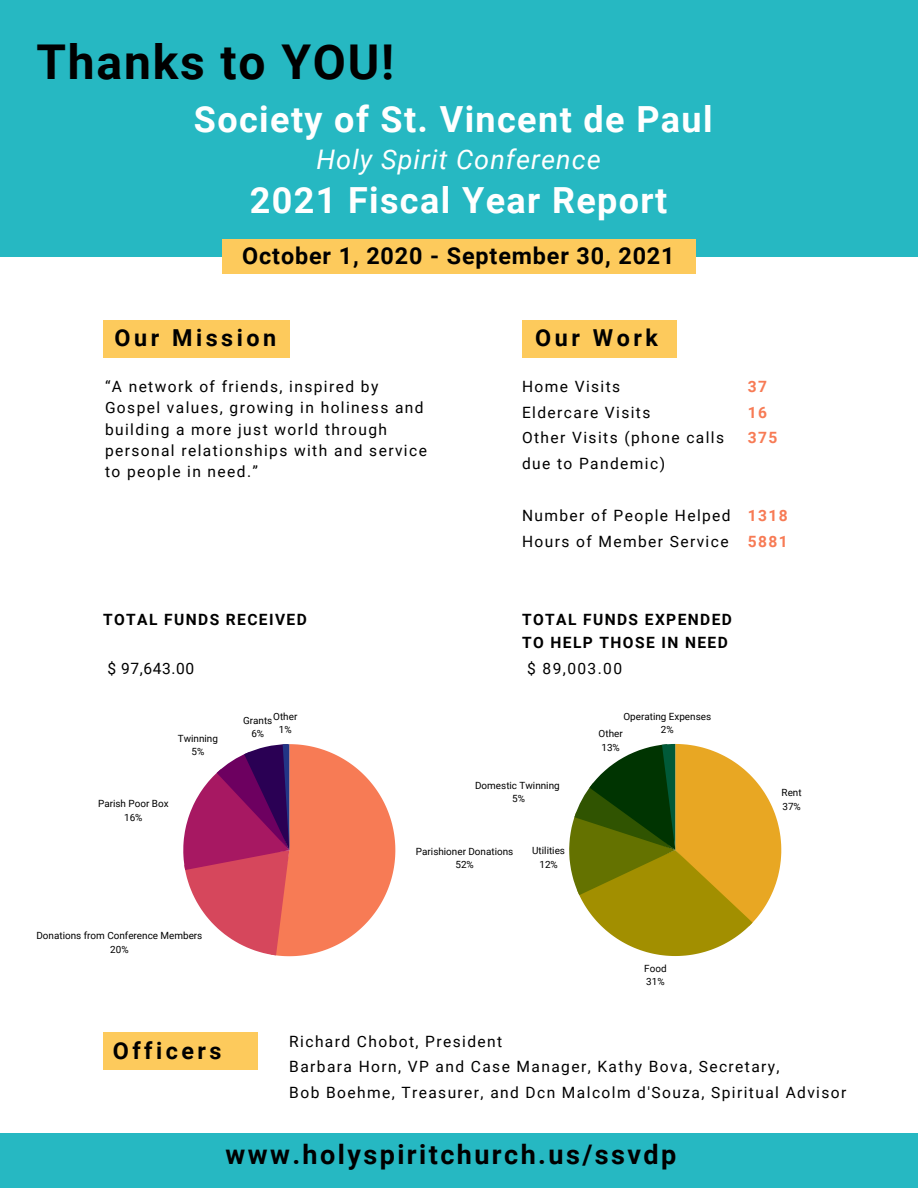
<style>
.page{position:relative;width:918px;height:1188px;background:#fff}
.page>*{position:absolute;margin:0;border:0;box-sizing:border-box;transform-origin:0 0}
.t1{font:700 48px "Roboto";letter-spacing:.04em;color:#000}
.t2{font:700 36px "Roboto";letter-spacing:.04em;color:#fff}
.t3{font:700 27px "Roboto";letter-spacing:.09em;color:#000}
.t4{font:italic 27px "Roboto";letter-spacing:.04em;color:#fff}
.t5{font:700 23.4px "Roboto";letter-spacing:.04em;color:#000}
.t6{font:700 23.4px "Roboto";letter-spacing:.15em;color:#000}
.t7{font:15.6px/21.3px "Roboto";letter-spacing:.09em;color:#000}
.t8{font:700 15.6px "Roboto";letter-spacing:.09em;color:#000}
.t9{font:700 15.6px "Roboto";letter-spacing:.09em;color:#f77b55}
.t10{font:9.9px "Roboto";color:#000}
</style>
<div class="page">
<div style="left:0;top:0;width:918px;height:257px;background:#26b8c2"></div>
<div style="left:0;top:1133px;width:918px;height:55px;background:#26b8c2"></div>
<div style="left:222px;top:240px;width:346px;height:34px;background:#fdca5c"></div>
<div style="left:103px;top:320px;width:154px;height:37px;background:#fdca5c"></div>
<svg style="left:183px;top:744px;width:212px;height:212px"></svg>
<div style="left:135px;top:320px;width:154px;height:37px;background:#fdca5c"></div>
<div style="left:349px;top:240px;width:346px;height:34px;background:#fdca5c"></div>
<div style="left:522px;top:320px;width:154px;height:37px;background:#fdca5c"></div>
<svg style="left:569px;top:744px;width:212px;height:212px"></svg>
<div style="left:103px;top:1032px;width:154px;height:38px;background:#fdca5c"></div>
<p class="t1" style="left:36px;top:34px;width:359px">Thanks to YOU!</p>
<p class="t2" style="left:194px;top:98px;width:520px">Society of St. Vincent de Paul</p>
<p class="t4" style="left:316px;top:144px;width:286px">Holy Spirit Conference</p>
<p class="t2" style="left:250px;top:179px;width:419px">2021 Fiscal Year Report</p>
<p class="t5" style="left:242px;top:242px;width:434px">October 1, 2020 - September 30, 2021</p>
<p class="t6" style="left:115px;top:325px;width:163px">Our Mission</p>
<p class="t7" style="left:105px;top:376px;width:323px">“A network of friends, inspired by Gospel values, growing in holiness and building a more just world through personal relationships with and service to people in need.”</p>
<p class="t5" style="left:535px;top:325px;width:124px">Our Work</p>
<p class="t7" style="left:522px;top:376px;width:100px">Home Visits</p>
<p class="t7" style="left:522px;top:402px;width:130px">Eldercare Visits</p>
<p class="t7" style="left:522px;top:425px;width:204px;line-height:25.8px">Other Visits (phone calls due to Pandemic)</p>
<p class="t7" style="left:522px;top:505px;width:210px">Number of People Helped</p>
<p class="t7" style="left:522px;top:531px;width:208px">Hours of Member Service</p>
<p class="t9" style="left:748px;top:377px;width:21px">37</p>
<p class="t9" style="left:748px;top:403px;width:21px">16</p>
<p class="t9" style="left:748px;top:429px;width:31px">375</p>
<p class="t9" style="left:748px;top:507px;width:41px">1318</p>
<p class="t9" style="left:748px;top:533px;width:41px">5881</p>
<p class="t8" style="left:103px;top:611px;width:205px">TOTAL FUNDS RECEIVED</p>
<p class="t7" style="left:107px;top:658px;width:88px">$ 97,643.00</p>
<p class="t10" style="left:178px;top:733px;width:42px">Twinning</p>
<p class="t10" style="left:192px;top:746px;width:14px">5%</p>
<p class="t10" style="left:98px;top:798px;width:72px">Parish Poor Box</p>
<p class="t10" style="left:124px;top:812px;width:20px">16%</p>
<p class="t10" style="left:273px;top:711px;width:26px">Other</p>
<p class="t10" style="left:279px;top:724px;width:14px">1%</p>
<p class="t10" style="left:243px;top:715px;width:31px">Grants</p>
<p class="t10" style="left:251px;top:728px;width:14px">6%</p>
<p class="t10" style="left:36px;top:930px;width:167px">Donations from Conference Members</p>
<p class="t10" style="left:110px;top:943px;width:20px">20%</p>
<p class="t8" style="left:522px;top:611px;width:212px">TOTAL FUNDS EXPENDED</p>
<p class="t8" style="left:522px;top:633px;width:207px">TO HELP THOSE IN NEED</p>
<p class="t7" style="left:527px;top:658px;width:96px">$ 89,003.00</p>
<p class="t10" style="left:475px;top:780px;width:86px">Domestic Twinning</p>
<p class="t10" style="left:512px;top:793px;width:14px">5%</p>
<p class="t10" style="left:416px;top:845px;width:99px">Parishioner Donations</p>
<p class="t10" style="left:455px;top:859px;width:20px">52%</p>
<p class="t10" style="left:532px;top:845px;width:34px">Utilities</p>
<p class="t10" style="left:539px;top:859px;width:20px">12%</p>
<p class="t10" style="left:623px;top:711px;width:89px">Operating Expenses</p>
<p class="t10" style="left:661px;top:724px;width:14px">2%</p>
<p class="t10" style="left:599px;top:728px;width:26px">Other</p>
<p class="t10" style="left:601px;top:742px;width:20px">13%</p>
<p class="t10" style="left:644px;top:963px;width:24px">Food</p>
<p class="t10" style="left:646px;top:976px;width:20px">31%</p>
<p class="t10" style="left:782px;top:787px;width:22px">Rent</p>
<p class="t10" style="left:782px;top:800px;width:20px">37%</p>
<p class="t6" style="left:113px;top:1037px;width:110px">Officers</p>
<p class="t7" style="left:289px;top:1031px;width:214px">Richard Chobot, President</p>
<p class="t7" style="left:289px;top:1056px;width:492px">Barbara Horn, VP and Case Manager, Kathy Bova, Secretary,</p>
<p class="t7" style="left:289px;top:1082px;width:559px">Bob Boehme, Treasurer, and Dcn Malcolm d'Souza, Spiritual Advisor</p>
<p class="t3" style="left:226px;top:1139px;width:452px">www.holyspiritchurch.us/ssvdp</p>
</div>
